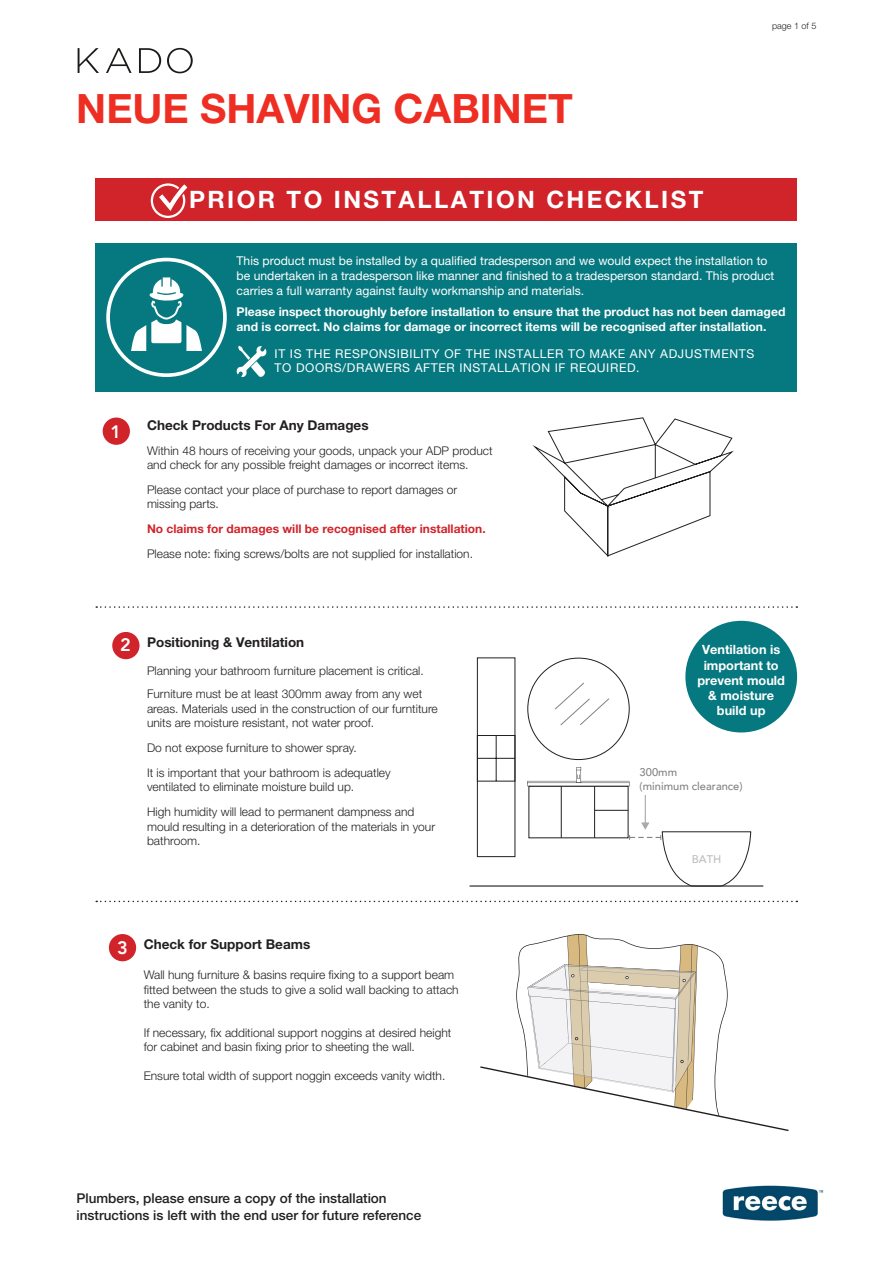
<style>
.page{position:relative;width:893px;height:1263px;background:#fff}
.page>*{position:absolute;margin:0;border:0;box-sizing:border-box;transform-origin:0 0}
.L1_Sub_Main_Head{font:700 40.5px "Helvetica Neue LT Pro";color:#ee2e22}
.t1{font:700 24px "Helvetica Neue LT Pro";letter-spacing:.1em;color:#fff}
.t2{font:800 18px "Avenir";color:#fff}
.t3{font:500 13.5px/16.5px "Helvetica Neue LT Pro";color:#231f20}
.t4{font:700 13.5px "Helvetica Neue LT Pro";color:#231f20}
.t5{font:700 12.75px/15.3px "Helvetica Neue LT Pro";color:#fff;text-align:center}
.t6{font:12.15px/15px "Helvetica Neue LT Pro";color:#fff}
.t7{font:700 12.15px/15px "Helvetica Neue LT Pro";color:#fff}
.t8{font:12.15px/14.5px "Helvetica Neue LT Pro";letter-spacing:.05em;color:#fff}
.t9{font:300 12px/14.4px "Helvetica Neue LT Pro";color:#231f20}
.t10{font:700 12px "Helvetica Neue LT Pro";color:#d1232a}
.t11{font:500 11.1px/13.4px "Avenir";color:#808285}
.t12{font:500 11.1px "Avenir";color:#bcbdc0}
.t13{font:300 9px "Helvetica Neue LT Pro";color:#231f20}
</style>
<div class="page">
<img style="left:722px;top:1185px;width:102px;height:36px">
<div style="left:95px;top:179px;width:702px;height:42px;background:#d1232a"></div>
<div style="left:95px;top:243px;width:702px;height:148px;background:#06787f"></div>
<svg style="left:131px;top:277px;width:71px;height:74px"></svg>
<div style="left:106px;top:258px;width:121px;height:119px;border:4px solid #fff;border-radius:50%"></div>
<div style="left:103px;top:417px;width:27px;height:28px;background:#d1232a;border-radius:50%"></div>
<div style="left:112px;top:632px;width:28px;height:27px;background:#d1232a;border-radius:50%"></div>
<div style="left:109px;top:934px;width:27px;height:27px;background:#d1232a;border-radius:50%"></div>
<svg style="left:534px;top:417px;width:200px;height:140px"></svg>
<svg style="left:96px;top:606px;width:701px;height:2px"></svg>
<svg style="left:96px;top:901px;width:701px;height:1px"></svg>
<div style="left:685px;top:621px;width:112px;height:111px;background:#06787f;border-radius:50%"></div>
<div style="left:151px;top:183px;width:34px;height:35px;border:2px solid #fff;border-radius:50%"></div>
<svg style="left:156px;top:183px;width:32px;height:32px"></svg>
<svg style="left:527px;top:767px;width:103px;height:20px"></svg>
<hr style="left:470px;top:886px;width:293px;height:1px;background:#000">
<div style="left:529px;top:786px;width:99px;height:52px;border:1px solid #231f20"></div>
<hr style="left:561px;top:786px;width:1px;height:52px;background:#231f20">
<hr style="left:594px;top:786px;width:1px;height:52px;background:#231f20">
<hr style="left:595px;top:810px;width:33px;height:1px;background:#231f20">
<div style="left:477px;top:658px;width:38px;height:199px;border:1px solid #231f20"></div>
<svg style="left:477px;top:735px;width:38px;height:46px"></svg>
<svg style="left:555px;top:683px;width:54px;height:42px"></svg>
<svg style="left:629px;top:795px;width:122px;height:91px"></svg>
<svg style="left:236px;top:345px;width:31px;height:32px"></svg>
<svg style="left:480px;top:934px;width:309px;height:197px"></svg>
<svg style="left:78px;top:48px;width:21px;height:25px"></svg>
<svg style="left:106px;top:48px;width:26px;height:25px"></svg>
<svg style="left:139px;top:48px;width:22px;height:25px"></svg>
<svg style="left:167px;top:48px;width:26px;height:25px"></svg>
<p class="L1_Sub_Main_Head" style="left:76px;top:84px;width:498px">NEUE SHAVING CABINET</p>
<p class="t1" style="left:189px;top:185px;width:516px">PRIOR TO INSTALLATION CHECKLIST</p>
<p class="t13" style="left:772px;top:20px;width:46px">page 1 of 5</p>
<p class="t6" style="left:237px;top:253px;width:539px">This product must be installed by a qualified tradesperson and we would expect the installation to be undertaken in a tradesperson like manner and finished to a tradesperson standard. This product carries a full warranty against faulty workmanship and materials.</p>
<p class="t7" style="left:237px;top:304px;width:550px">Please inspect thoroughly before installation to ensure that the product has not been damaged and is correct. No claims for damage or incorrect items will be recognised after installation.</p>
<p class="t2" style="left:111px;top:417px;width:12px">1</p>
<p class="t8" style="left:275px;top:346px;width:481px">IT IS THE RESPONSIBILITY OF THE INSTALLER TO MAKE ANY ADJUSTMENTS<br>TO DOORS/DRAWERS AFTER INSTALLATION IF REQUIRED.</p>
<p class="t4" style="left:147px;top:417px;width:223px">Check Products For Any Damages</p>
<p class="t9" style="left:147px;top:443px;width:347px">Within 48 hours of receiving your goods, unpack your ADP product and check for any possible freight damages or incorrect items.</p>
<p class="t9" style="left:147px;top:482px;width:312px">Please contact your place of purchase to report damages or missing parts.</p>
<p class="t10" style="left:147px;top:521px;width:340px">No claims for damages will be recognised after installation.</p>
<p class="t9" style="left:147px;top:546px;width:328px">Please note: fixing screws/bolts are not supplied for installation.</p>
<p class="t2" style="left:120px;top:631px;width:12px">2</p>
<p class="t4" style="left:147px;top:634px;width:159px">Positioning &amp; Ventilation</p>
<p class="t9" style="left:147px;top:663px;width:278px">Planning your bathroom furniture placement is critical.</p>
<p class="t9" style="left:147px;top:686px;width:292px">Furniture must be at least 300mm away from any wet areas. Materials used in the construction of our furntiture units are moisture resistant, not water proof.</p>
<p class="t9" style="left:147px;top:740px;width:211px">Do not expose furniture to shower spray.</p>
<p class="t9" style="left:147px;top:765px;width:245px">It is important that your bathroom is adequatley ventilated to eliminate moisture build up.</p>
<p class="t9" style="left:147px;top:804px;width:290px">High humidity will lead to permanent dampness and mould resulting in a deterioration of the materials in your bathroom.</p>
<p class="t2" style="left:117px;top:934px;width:12px">3</p>
<p class="t4" style="left:144px;top:936px;width:168px">Check for Support Beams</p>
<p class="t9" style="left:144px;top:968px;width:316px">Wall hung furniture &amp; basins require fixing to a support beam fitted between the studs to give a solid wall backing to attach the vanity to.</p>
<p class="t9" style="left:144px;top:1025px;width:309px">If necessary, fix additional support noggins at desired height for cabinet and basin fixing prior to sheeting the wall.</p>
<p class="t9" style="left:144px;top:1068px;width:303px">Ensure total width of support noggin exceeds vanity width.</p>
<p class="t5" style="left:697px;top:642px;width:89px">Ventilation is important to prevent mould &amp; moisture build up</p>
<p class="t11" style="left:640px;top:765px;width:104px">300mm<br>(minimum clearance)</p>
<p class="t12" style="left:692px;top:849px;width:31px">BATH</p>
<p class="t3" style="left:77px;top:1190px;width:346px">Plumbers, please ensure a copy of the installation instructions is left with the end user for future reference</p>
</div>
